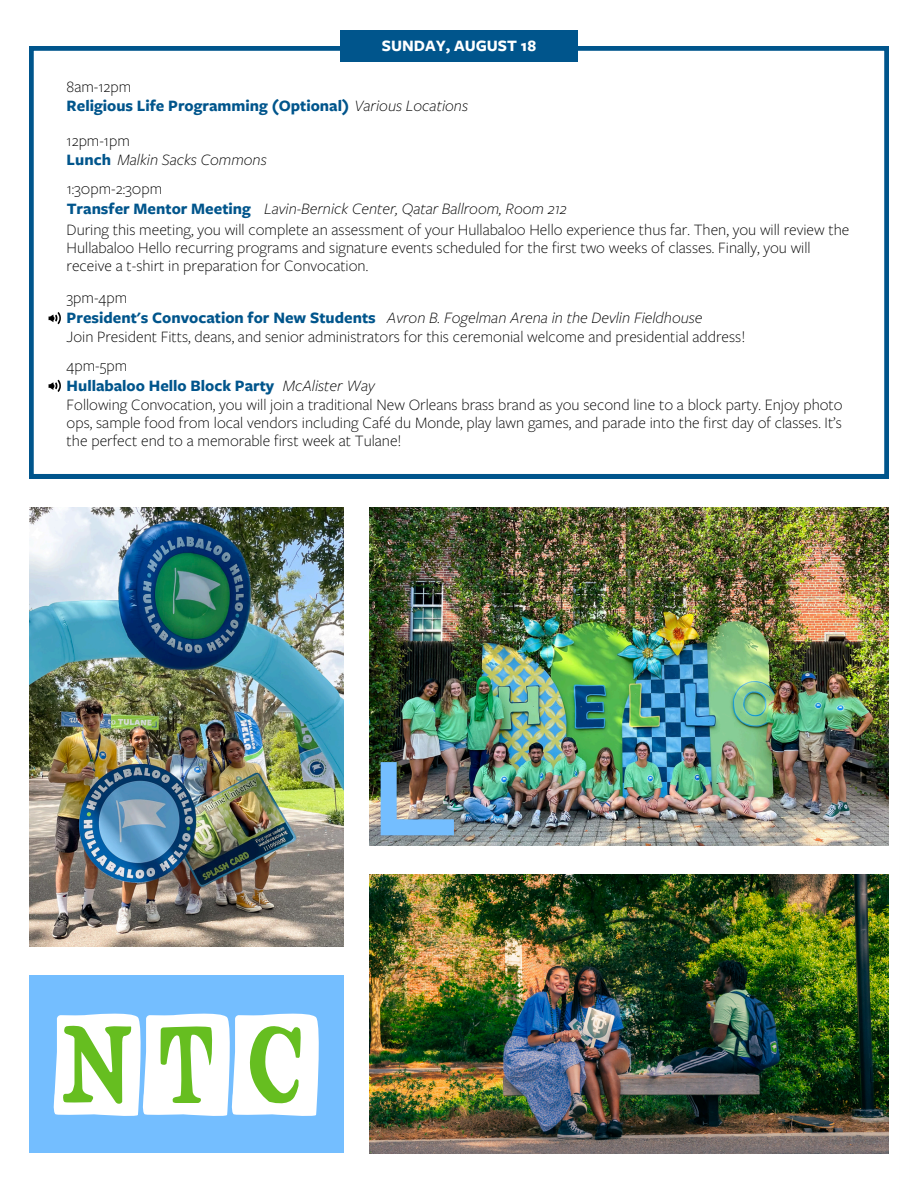
<style>
.page{position:relative;width:918px;height:1188px;background:#fff}
.page>*{position:absolute;margin:0;border:0;box-sizing:border-box;transform-origin:0 0}
.t1{font:300 16.5px/18px "Freight Sans Pro";color:#000}
.t2{font:700 16.5px "Freight Sans Pro";color:#00558c}
.t3{font:italic 300 16.5px "Freight Sans Pro";color:#000}
.t4{font:700 16.5px "Freight Sans Pro";color:#fff}
.s1{font-weight:300;font-style:italic;color:#000}
.s2{font-weight:700;font-style:normal;color:#00558c}
</style>
<div class="page">
<svg style="left:29px;top:46px;width:860px;height:432px"></svg>
<svg style="left:49px;top:380px;width:12px;height:12px"></svg>
<svg style="left:49px;top:312px;width:12px;height:12px"></svg>
<div style="left:29px;top:976px;width:314px;height:177px;background:#74beff"></div>
<img style="left:29px;top:508px;width:314px;height:438px">
<img style="left:370px;top:508px;width:518px;height:337px">
<img style="left:370px;top:875px;width:518px;height:279px">
<svg style="left:53px;top:1013px;width:266px;height:103px;background:#d2ebce"></svg>
<img style="left:381px;top:762px;width:73px;height:73px">
<div style="left:340px;top:31px;width:238px;height:31px;background:#00558c"></div>
<p class="t4" style="left:382px;top:34px;width:156px">SUNDAY, AUGUST 18</p>
<p class="t1" style="left:67px;top:78px;width:66px">8am-12pm</p>
<p class="t2" style="left:67px;top:94px;width:403px">Religious Life Programming (Optional) <span class="s1">Various Locations</span></p>
<p class="t1" style="left:67px;top:132px;width:65px">12pm-1pm</p>
<p class="t3" style="left:67px;top:151px;width:202px"><span class="s2">Lunch</span> Malkin Sacks Commons</p>
<p class="t1" style="left:67px;top:180px;width:97px">1:30pm-2:30pm</p>
<p class="t2" style="left:67px;top:197px;width:186px">Transfer Mentor Meeting</p>
<p class="t3" style="left:264px;top:199px;width:304px">Lavin-Bernick Center, Qatar Ballroom, Room 212</p>
<p class="t1" style="left:67px;top:221px;width:784px">During this meeting, you will complete an assessment of your Hullabaloo Hello experience thus far. Then, you will review the<br>Hullabaloo Hello recurring programs and signature events scheduled for the first two weeks of classes. Finally, you will receive a t-shirt in preparation for Convocation.</p>
<p class="t1" style="left:67px;top:289px;width:62px">3pm-4pm</p>
<h2 class="t2" style="left:67px;top:306px;width:311px">President's Convocation for New Students</h2>
<p class="t3" style="left:387px;top:308px;width:317px">Avron B. Fogelman Arena in the Devlin Fieldhouse</p>
<p class="t1" style="left:67px;top:328px;width:680px">Join President Fitts, deans, and senior administrators for this ceremonial welcome and presidential address!</p>
<p class="t1" style="left:67px;top:358px;width:62px">4pm-5pm</p>
<h2 class="t2" style="left:67px;top:374px;width:209px">Hullabaloo Hello Block Party</h2>
<p class="t3" style="left:283px;top:377px;width:94px">McAlister Way</p>
<p class="t1" style="left:67px;top:396px;width:778px;text-align:justify">Following Convocation, you will join a traditional New Orleans brass brand as you second line to a block party. Enjoy photo ops, sample food from local vendors including Café du Monde, play lawn games, and parade into the first day of classes. It’s the perfect end to a memorable first week at Tulane!</p>
</div>
